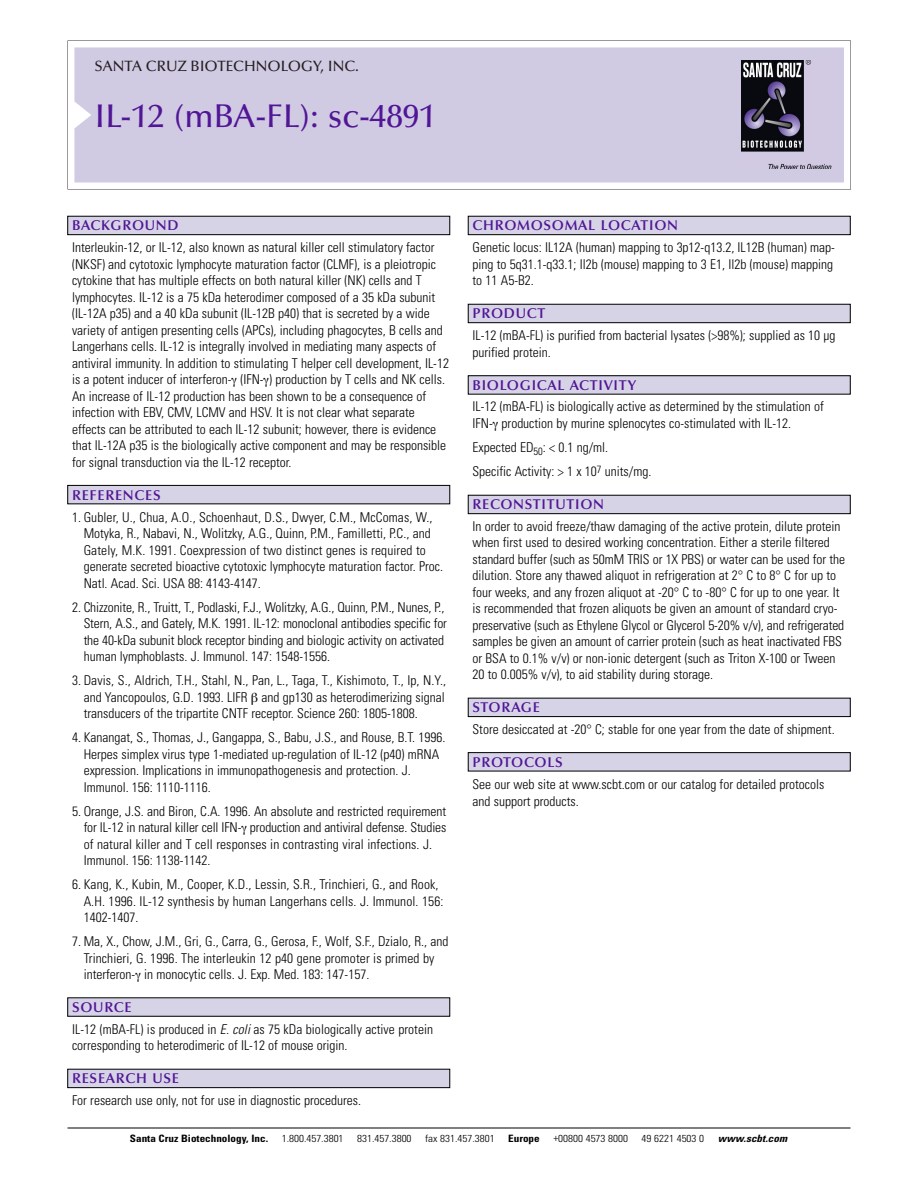
<style>
.page{position:relative;width:918px;height:1188px;background:#fff}
.page>*{position:absolute;margin:0;border:0;box-sizing:border-box;transform-origin:0 0}
.t1{font:500 33px "Optima";color:#511695}
.t2{font:500 15px "Optima";color:#231f20}
.t3{font:600 14.25px "Optima";letter-spacing:.05em;color:#511695}
.t4{font:300 condensed 13.5px/16.5px "Univers";color:#000}
.t5{font:300 condensed 10.2px "Univers";color:#000;scale:1.1 1}
.t6{font:700 condensed 10.2px "Univers";color:#000;scale:1.1 1}
.t7{font:italic 700 condensed 10.2px "Univers";letter-spacing:.005em;color:#000;scale:1.1 1}
.s1{font-style:italic}
</style>
<div class="page">
<div style="left:468px;top:495px;width:382px;height:19px;background:#d7d3e7"></div>
<div style="left:468px;top:495px;width:382px;height:19px;border:1px solid #000"></div>
<div style="left:468px;top:216px;width:382px;height:19px;background:#d7d3e7"></div>
<div style="left:468px;top:216px;width:382px;height:19px;border:1px solid #000"></div>
<svg style="left:68px;top:40px;width:783px;height:149px"></svg>
<div style="left:74px;top:47px;width:770px;height:135px;background:#d1cae3"></div>
<img style="left:741px;top:60px;width:90px;height:108px">
<hr style="left:68px;top:1128px;width:782px;height:1px;background:#000">
<div style="left:68px;top:216px;width:382px;height:19px;background:#d7d3e7"></div>
<div style="left:68px;top:216px;width:382px;height:19px;border:1px solid #000"></div>
<div style="left:68px;top:998px;width:382px;height:18px;background:#d7d3e7"></div>
<div style="left:68px;top:1069px;width:382px;height:19px;background:#d7d3e7"></div>
<div style="left:68px;top:1069px;width:382px;height:19px;border:1px solid #000"></div>
<div style="left:68px;top:485px;width:382px;height:19px;background:#d7d3e7"></div>
<div style="left:68px;top:485px;width:382px;height:19px;border:1px solid #000"></div>
<div style="left:468px;top:376px;width:382px;height:18px;background:#d7d3e7"></div>
<div style="left:468px;top:375px;width:382px;height:19px;border:1px solid #000"></div>
<div style="left:468px;top:698px;width:382px;height:19px;background:#d7d3e7"></div>
<div style="left:468px;top:698px;width:382px;height:19px;border:1px solid #000"></div>
<div style="left:468px;top:753px;width:382px;height:18px;background:#d7d3e7"></div>
<div style="left:468px;top:752px;width:382px;height:19px;border:1px solid #000"></div>
<div style="left:468px;top:304px;width:382px;height:19px;background:#d7d3e7"></div>
<div style="left:468px;top:304px;width:382px;height:19px;border:1px solid #000"></div>
<p class="t2" style="left:94px;top:61px;width:266px">SANTA CRUZ BIOTECHNOLOGY, INC.</p>
<h1 class="t1" style="left:94px;top:103px;width:343px">IL-12 (mBA-FL): sc-4891</h1>
<p class="t3" style="left:72px;top:220px;width:108px">BACKGROUND</p>
<p class="t4" style="left:72px;top:240px;width:378px">Interleukin-12, or IL-12, also known as natural killer cell stimulatory factor (NKSF) and cytotoxic lymphocyte maturation factor (CLMF), is a pleiotropic cytokine that has multiple effects on both natural killer (NK) cells and T lymphocytes. IL-12 is a 75 kDa heterodimer composed of a 35 kDa subunit (IL-12A p35) and a 40 kDa subunit (IL-12B p40) that is secreted by a wide variety of antigen presenting cells (APCs), including phagocytes, B cells and Langerhans cells. IL-12 is integrally involved in mediating many aspects of antiviral immunity. In addition to stimulating T helper cell development, IL-12 is a potent inducer of interferon- (IFN- ) production by T cells and NK cells.<br>An increase of IL-12 production has been shown to be a consequence of infection with EBV, CMV, LCMV and HSV. It is not clear what separate effects can be attributed to each IL-12 subunit; however, there is evidence that IL-12A p35 is the biologically active component and may be responsible for signal transduction via the IL-12 receptor.</p>
<p class="t3" style="left:72px;top:489px;width:90px">REFERENCES</p>
<p class="t4" style="left:84px;top:510px;width:361px;text-indent:-12px">1. Gubler, U., Chua, A.O., Schoenhaut, D.S., Dwyer, C.M., McComas, W., Motyka, R., Nabavi, N., Wolitzky, A.G., Quinn, P.M., Familletti, P.C., and Gately, M.K. 1991. Coexpression of two distinct genes is required to generate secreted bioactive cytotoxic lymphocyte maturation factor. Proc.<br>Natl. Acad. Sci. USA 88: 4143-4147.</p>
<p class="t4" style="left:84px;top:600px;width:365px;text-indent:-12px">2. Chizzonite, R., Truitt, T., Podlaski, F.J., Wolitzky, A.G., Quinn, P.M., Nunes, P., Stern, A.S., and Gately, M.K. 1991. IL-12: monoclonal antibodies specific for the 40-kDa subunit block receptor binding and biologic activity on activated human lymphoblasts. J. Immunol. 147: 1548-1556.</p>
<p class="t4" style="left:84px;top:673px;width:364px;text-align:justify;text-indent:-12px">3. Davis, S., Aldrich, T.H., Stahl, N., Pan, L., Taga, T., Kishimoto, T., Ip, N.Y., and Yancopoulos, G.D. 1993. LIFR and gp130 as heterodimerizing signal transducers of the tripartite CNTF receptor. Science 260: 1805-1808.</p>
<p class="t4" style="left:84px;top:730px;width:363px;text-indent:-12px">4. Kanangat, S., Thomas, J., Gangappa, S., Babu, J.S., and Rouse, B.T. 1996.<br>Herpes simplex virus type 1-mediated up-regulation of IL-12 (p40) mRNA expression. Implications in immunopathogenesis and protection. J.<br>Immunol. 156: 1110-1116.</p>
<p class="t4" style="left:84px;top:804px;width:364px;text-indent:-12px">5. Orange, J.S. and Biron, C.A. 1996. An absolute and restricted requirement for IL-12 in natural killer cell IFN- production and antiviral defense. Studies of natural killer and T cell responses in contrasting viral infections. J.<br>Immunol. 156: 1138-1142.</p>
<p class="t4" style="left:84px;top:877px;width:361px;text-indent:-12px">6. Kang, K., Kubin, M., Cooper, K.D., Lessin, S.R., Trinchieri, G., and Rook,<br>A.H. 1996. IL-12 synthesis by human Langerhans cells. J. Immunol. 156:<br>1402-1407.</p>
<p class="t4" style="left:84px;top:934px;width:366px;text-indent:-12px">7. Ma, X., Chow, J.M., Gri, G., Carra, G., Gerosa, F., Wolf, S.F., Dzialo, R., and<br>Trinchieri, G. 1996. The interleukin 12 p40 gene promoter is primed by interferon- in monocytic cells. J. Exp. Med. 183: 147-157.</p>
<p class="t3" style="left:72px;top:1002px;width:61px">SOURCE</p>
<p class="t4" style="left:72px;top:1022px;width:363px">IL-12 (mBA-FL) is produced in <span class="s1">E. coli</span> as 75 kDa biologically active protein corresponding to heterodimeric of IL-12 of mouse origin.</p>
<p class="t3" style="left:72px;top:1073px;width:109px">RESEARCH USE</p>
<p class="t4" style="left:72px;top:1094px;width:290px">For research use only, not for use in diagnostic procedures.</p>
<p class="t3" style="left:473px;top:220px;width:207px">CHROMOSOMAL LOCATION</p>
<p class="t4" style="left:473px;top:240px;width:364px">Genetic locus: IL12A (human) mapping to 3p12-q13.2, IL12B (human) map&shy;ping to 5q31.1-q33.1; Il2b (mouse) mapping to 3 E1, Il2b (mouse) mapping to 11 A5-B2.</p>
<p class="t3" style="left:473px;top:308px;width:74px">PRODUCT</p>
<p class="t4" style="left:473px;top:328px;width:364px">IL-12 (mBA-FL) is purified from bacterial lysates (&gt;98%); supplied as 10 µg purified protein.</p>
<p class="t3" style="left:473px;top:379px;width:165px">BIOLOGICAL ACTIVITY</p>
<p class="t4" style="left:473px;top:400px;width:353px">IL-12 (mBA-FL) is biologically active as determined by the stimulation of<br>IFN- production by murine splenocytes co-stimulated with IL-12.</p>
<p class="t4" style="left:473px;top:436px;width:180px;line-height:24px">Expected ED<sub>50</sub>: &lt; 0.1 ng/ml.<br>Specific Activity: &gt; 1 x 10<sup>7</sup> units/mg.</p>
<p class="t3" style="left:473px;top:498px;width:133px">RECONSTITUTION</p>
<p class="t4" style="left:473px;top:519px;width:374px">In order to avoid freeze/thaw damaging of the active protein, dilute protein when first used to desired working concentration. Either a sterile filtered standard buffer (such as 50mM TRIS or 1X PBS) or water can be used for the dilution. Store any thawed aliquot in refrigeration at 2° C to 8° C for up to four weeks, and any frozen aliquot at -20° C to -80° C for up to one year. It is recommended that frozen aliquots be given an amount of standard cryo&shy;preservative (such as Ethylene Glycol or Glycerol 5-20% v/v), and refrigerated samples be given an amount of carrier protein (such as heat inactivated FBS or BSA to 0.1% v/v) or non-ionic detergent (such as Triton X-100 or Tween 20 to 0.005% v/v), to aid stability during storage.</p>
<p class="t3" style="left:473px;top:702px;width:69px">STORAGE</p>
<p class="t4" style="left:473px;top:722px;width:364px">Store desiccated at -20° C; stable for one year from the date of shipment.</p>
<p class="t3" style="left:473px;top:757px;width:92px">PROTOCOLS</p>
<p class="t4" style="left:473px;top:777px;width:353px">See our web site at www.scbt.com or our catalog for detailed protocols and support products.</p>
<p class="t6" style="left:130px;top:1135px;width:127px">Santa Cruz Biotechnology, Inc.</p>
<p class="t5" style="left:282px;top:1135px;width:58px">1.800.457.3801</p>
<p class="t5" style="left:357px;top:1135px;width:51px">831.457.3800</p>
<p class="t5" style="left:425px;top:1135px;width:65px">fax 831.457.3801</p>
<p class="t6" style="left:508px;top:1135px;width:30px">Europe</p>
<p class="t5" style="left:553px;top:1135px;width:69px">+00800 4573 8000</p>
<p class="t5" style="left:642px;top:1135px;width:58px">49 6221 4503 0</p>
<p class="t7" style="left:718px;top:1135px;width:64px">www.scbt.com</p>
</div>
